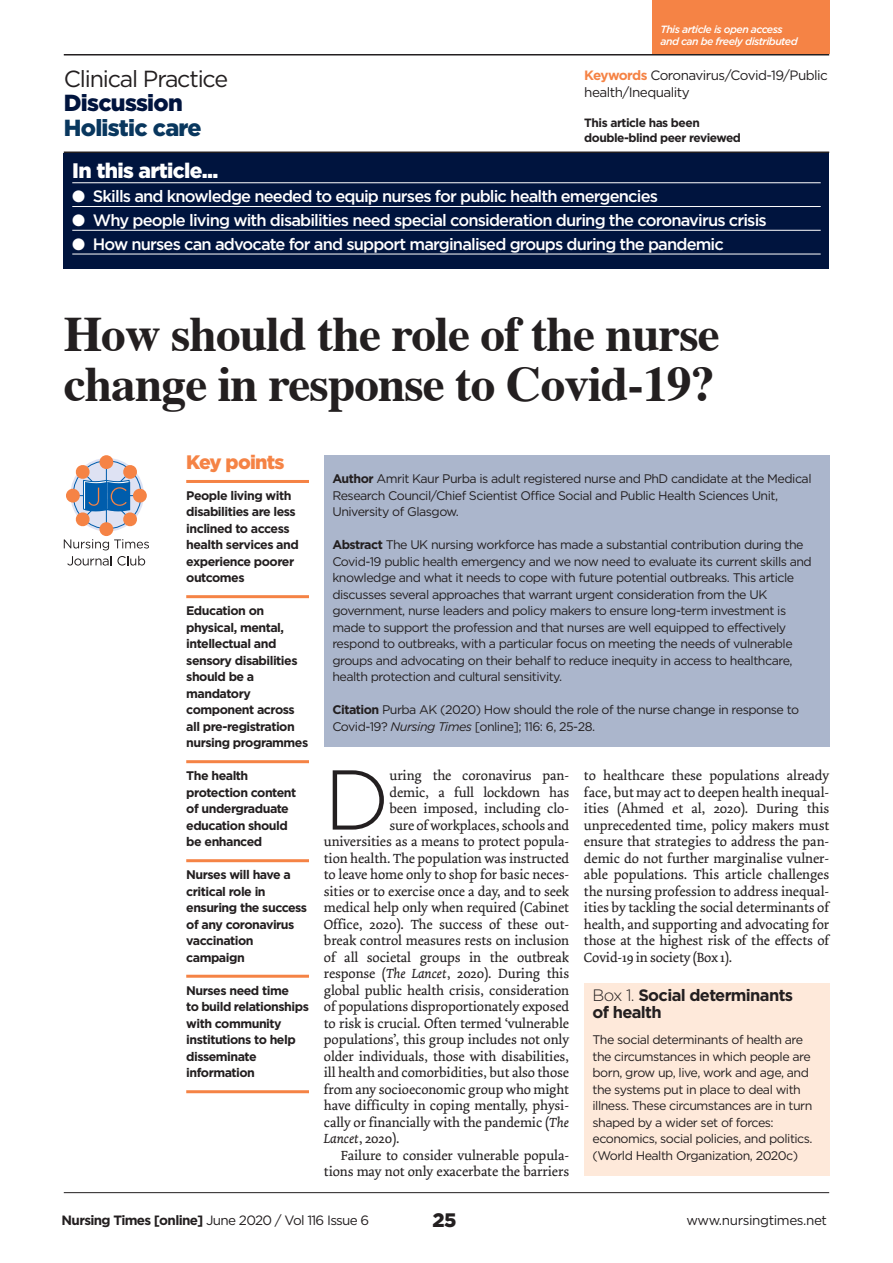
<style>
.page{position:relative;width:893px;height:1263px;background:#fff}
.page>*{position:absolute;margin:0;border:0;box-sizing:border-box;transform-origin:0 0}
.t1{font:300 84.6px "Gotham";color:#231f20}
.t2{font:700 49.5px/49.5px "Times";letter-spacing:-.02em;color:#231f20}
.t3{font:23.25px "Gotham";letter-spacing:-.05em;color:#231f20}
.t4{font:900 23.25px "Gotham";letter-spacing:-.03em;color:#09375e}
.t5{font:900 23.25px "Gotham";letter-spacing:-.03em;color:#00143e}
.t6{font:900 21px "Gotham";letter-spacing:-.03em;color:#fff}
.t7{font:900 19.5px "Gotham";letter-spacing:-.04em;color:#f58345}
.t8{font:900 19.5px "Gotham";color:#231f20}
.t9{font:500 16.5px "Gotham";letter-spacing:-.05em;color:#fff}
.t10{font:700 16.5px/16.5px "Gotham";letter-spacing:-.04em;color:#231f20}
.t11{font:13.95px/16.5px "Dolly";letter-spacing:-.005em;color:#231f20;text-align:justify}
.t12{font:13.5px/16.5px "Gotham";letter-spacing:-.04em;color:#231f20}
.t13{font:12.45px/16.5px "Gotham";letter-spacing:-.04em;color:#231f20}
.t14{font:700 12.45px/16.5px "Gotham";letter-spacing:-.04em;color:#231f20}
.t15{font:700 12px/14.2px "Gotham";letter-spacing:-.04em;color:#231f20}
.t16{font:italic 500 10.5px/12.8px "Gotham";letter-spacing:-.05em;color:#fff}
.s1{font-weight:700;color:#f58345}
.s2{font-weight:700}
.s3{font-style:italic}
.s4{font-weight:300}
</style>
<div class="page">
<hr style="left:64px;top:152px;width:765px;height:1px;background:#231f20">
<hr style="left:64px;top:54px;width:765px;height:2px;background:#231f20">
<hr style="left:64px;top:1192px;width:765px;height:1px;background:#231f20">
<div style="left:652px;top:0;width:177px;height:54px;background:#f58345"></div>
<hr style="left:186px;top:480px;width:123px;height:3px;background:#f58345">
<hr style="left:186px;top:595px;width:123px;height:3px;background:#f58345">
<hr style="left:186px;top:760px;width:123px;height:3px;background:#f58345">
<hr style="left:186px;top:859px;width:123px;height:3px;background:#f58345">
<hr style="left:186px;top:975px;width:123px;height:3px;background:#f58345">
<hr style="left:186px;top:1090px;width:123px;height:3px;background:#f58345">
<div style="left:324px;top:456px;width:505px;height:291px;background:#abb6cc"></div>
<div style="left:64px;top:153px;width:765px;height:115px;background:#00143e"></div>
<hr style="left:72px;top:182px;width:749px;height:1px;background:#fff">
<hr style="left:72px;top:206px;width:749px;height:1px;background:#fff">
<hr style="left:72px;top:230px;width:749px;height:1px;background:#fff">
<hr style="left:72px;top:254px;width:749px;height:1px;background:#fff">
<svg style="left:64px;top:539px;width:85px;height:11px"></svg>
<div style="left:99px;top:455px;width:14px;height:14px;background:#f58345;border-radius:50%"></div>
<div style="left:99px;top:522px;width:14px;height:14px;background:#f58345;border-radius:50%"></div>
<div style="left:66px;top:489px;width:14px;height:13px;background:#f58345;border-radius:50%"></div>
<div style="left:133px;top:489px;width:14px;height:13px;background:#f58345;border-radius:50%"></div>
<svg style="left:73px;top:460px;width:69px;height:69px"></svg>
<svg style="left:67px;top:556px;width:44px;height:9px"></svg>
<svg style="left:117px;top:556px;width:28px;height:10px"></svg>
<div style="left:584px;top:983px;width:245px;height:193px;background:#fee9da"></div>
<h3 class="t3" style="left:64px;top:64px;width:166px">Clinical Practice</h3>
<h3 class="t5" style="left:64px;top:87px;width:121px">Discussion</h3>
<h3 class="t4" style="left:64px;top:112px;width:139px">Holistic care</h3>
<p class="t16" style="left:660px;top:23px;width:139px">This article is open access and can be freely distributed</p>
<p class="t12" style="left:584px;top:67px;width:245px"><span class="s1">Keywords</span> Coronavirus/Covid-19/Public health/Inequality</p>
<p class="t15" style="left:584px;top:116px;width:158px">This article has been double-blind peer reviewed</p>
<h3 class="t6" style="left:72px;top:156px;width:148px">In this article...</h3>
<p class="t9" style="left:72px;top:187px;width:587px">● Skills and knowledge needed to equip nurses for public health emergencies</p>
<p class="t9" style="left:72px;top:211px;width:696px">● Why people living with disabilities need special consideration during the coronavirus crisis</p>
<p class="t9" style="left:72px;top:234px;width:653px">● How nurses can advocate for and support marginalised groups during the pandemic</p>
<h2 class="t2" style="left:64px;top:304px;width:657px">How should the role of the nurse change in response to Covid-19?</h2>
<h3 class="t7" style="left:186px;top:449px;width:100px">Key points</h3>
<p class="t14" style="left:186px;top:487px;width:114px">People living with disabilities are less inclined to access health services and experience poorer outcomes</p>
<p class="t14" style="left:186px;top:602px;width:124px">Education on physical, mental, intellectual and sensory disabilities should be a mandatory component across all pre-registration nursing programmes</p>
<p class="t14" style="left:186px;top:767px;width:112px">The health protection content of undergraduate education should be enhanced</p>
<p class="t14" style="left:186px;top:866px;width:122px">Nurses will have a critical role in ensuring the success of any coronavirus vaccination campaign</p>
<p class="t14" style="left:186px;top:982px;width:124px">Nurses need time<br>to build relationships with community institutions to help disseminate information</p>
<p class="t13" style="left:332px;top:470px;width:481px"><span class="s2">Author</span> Amrit Kaur Purba is adult registered nurse and PhD candidate at the Medical<br>Research Council/Chief Scientist Office Social and Public Health Sciences Unit,<br>University of Glasgow.</p>
<p class="t13" style="left:332px;top:536px;width:481px"><span class="s2">Abstract</span> The UK nursing workforce has made a substantial contribution during the Covid-19 public health emergency and we now need to evaluate its current skills and knowledge and what it needs to cope with future potential outbreaks. This article discusses several approaches that warrant urgent consideration from the UK government, nurse leaders and policy makers to ensure long-term investment is made to support the profession and that nurses are well equipped to effectively respond to outbreaks, with a particular focus on meeting the needs of vulnerable groups and advocating on their behalf to reduce inequity in access to healthcare, health protection and cultural sensitivity.</p>
<p class="t13" style="left:332px;top:701px;width:468px"><span class="s2">Citation</span> Purba AK (2020) How should the role of the nurse change in response to<br>Covid-19? <span class="s3">Nursing Times</span> [online]; 116: 6, 25-28.</p>
<h1 class="t1" style="left:324px;top:746px;width:68px">D</h1>
<p class="t11" style="left:389px;top:767px;width:181px">uring the coronavirus pan-</p>
<p class="t11" style="left:389px;top:784px;width:181px">demic, a full lockdown has</p>
<p class="t11" style="left:389px;top:800px;width:181px">been imposed, including clo-</p>
<p class="t11" style="left:389px;top:817px;width:181px">sure of workplaces, schools and</p>
<p class="t11" style="left:324px;top:833px;width:247px">universities as a means to protect popula-</p>
<p class="t11" style="left:324px;top:850px;width:247px">tion health. The population was instructed</p>
<p class="t11" style="left:324px;top:866px;width:247px">to leave home only to shop for basic neces-</p>
<p class="t11" style="left:324px;top:883px;width:247px">sities or to exercise once a day, and to seek</p>
<p class="t11" style="left:324px;top:899px;width:247px">medical help only when required (Cabinet</p>
<p class="t11" style="left:324px;top:916px;width:247px">Office, 2020). The success of these out-</p>
<p class="t11" style="left:324px;top:932px;width:247px">break control measures rests on inclusion</p>
<p class="t11" style="left:324px;top:949px;width:247px">of all societal groups in the outbreak</p>
<p class="t11" style="left:324px;top:965px;width:247px">response (<span class="s3">The Lancet</span>, 2020). During this</p>
<p class="t11" style="left:324px;top:982px;width:247px">global public health crisis, consideration</p>
<p class="t11" style="left:324px;top:998px;width:247px">of populations disproportionately exposed</p>
<p class="t11" style="left:324px;top:1015px;width:247px">to risk is crucial. Often termed ‘vulnerable</p>
<p class="t11" style="left:324px;top:1031px;width:247px">populations’, this group includes not only</p>
<p class="t11" style="left:324px;top:1048px;width:247px">older individuals, those with disabilities,</p>
<p class="t11" style="left:324px;top:1064px;width:247px">ill health and comorbidities, but also those</p>
<p class="t11" style="left:324px;top:1081px;width:247px">from any socioeconomic group who might</p>
<p class="t11" style="left:324px;top:1097px;width:247px">have difficulty in coping mentally, physi-</p>
<p class="t11" style="left:324px;top:1114px;width:247px">cally or financially with the pandemic (<span class="s3">The</span></p>
<p class="t11" style="left:324px;top:1130px;width:77px"><span class="s3">Lancet</span>, 2020).</p>
<p class="t11" style="left:341px;top:1147px;width:230px">Failure to consider vulnerable popula-</p>
<p class="t11" style="left:324px;top:1163px;width:247px">tions may not only exacerbate the barriers</p>
<p class="t11" style="left:584px;top:767px;width:247px">to healthcare these populations already face, but may act to deepen health inequal&shy;ities (Ahmed et al, 2020). During this unprecedented time, policy makers must ensure that strategies to address the pan&shy;demic do not further marginalise vulner&shy;able populations. This article challenges the nursing profession to address inequal&shy;ities by tackling the social determinants of health, and supporting and advocating for those at the highest risk of the effects of Covid-19 in society (Box 1).</p>
<p class="t10" style="left:592px;top:987px;width:202px"><span class="s4">Box 1.</span> Social determinants of health</p>
<p class="t13" style="left:592px;top:1031px;width:222px">The social determinants of health are the circumstances in which people are born, grow up, live, work and age, and the systems put in place to deal with illness. These circumstances are in turn shaped by a wider set of forces: economics, social policies, and politics. (World Health Organization, 2020c)</p>
<p class="t12" style="left:62px;top:1212px;width:309px"><span class="s2">Nursing Times [online]</span> June 2020 / Vol 116 Issue 6</p>
<h3 class="t8" style="left:432px;top:1207px;width:25px">25</h3>
<p class="t12" style="left:686px;top:1212px;width:142px">www.nursingtimes.net</p>
</div>
